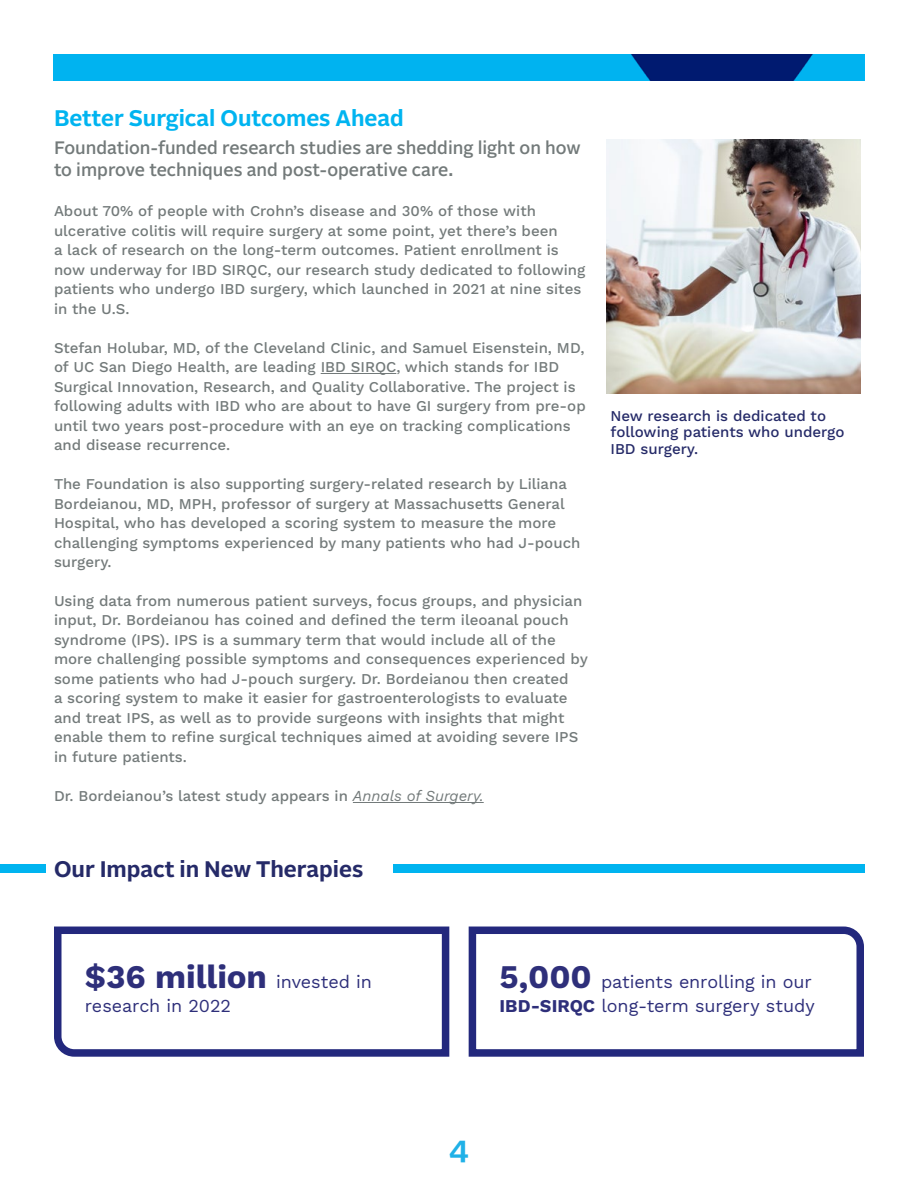
<style>
.page{position:relative;width:918px;height:1188px;background:#fff}
.page>*{position:absolute;margin:0;border:0;box-sizing:border-box;transform-origin:0 0}
.t1{font:700 33px "Work Sans";letter-spacing:-.005em;color:#2e2f7a}
.t2{font:700 30px "Alrightv 2 Normal";color:#20b1e7}
.t3{font:700 22.5px "Alrightv 2 Normal";color:#00b4f0}
.t4{font:700 22.5px "Alrightv 2 Normal";color:#252a68}
.t5{font:500 18px/22.5px "Alrightv 2 Normal";color:#737a7a}
.t6{font:18px/24px "Work Sans";letter-spacing:-.005em;color:#2e2f7a}
.t7{font:500 15px/19.5px "Work Sans";color:#737a7a}
.t8{font:500 15px/16.5px "Work Sans";color:#252a68}
.s1{font-weight:400;font-style:italic}
.s2{font-weight:400;font-size:18px}
.s3{font-weight:700;font-size:33px}
.s4{font-weight:700}
</style>
<div class="page">
<img style="left:53px;top:54px;width:812px;height:27px">
<hr style="left:321px;top:373px;width:75px;height:1px;background:#737a7a">
<hr style="left:353px;top:802px;width:131px;height:1px;background:#737a7a">
<img style="left:607px;top:139px;width:253px;height:254px">
<svg style="left:54px;top:926px;width:396px;height:131px"></svg>
<svg style="left:468px;top:926px;width:396px;height:131px"></svg>
<div style="left:393px;top:864px;width:472px;height:9px;background:#00b4f0"></div>
<div style="left:0;top:864px;width:46px;height:9px;background:#00b4f0"></div>
<h3 class="t3" style="left:54px;top:101px;width:351px">Better Surgical Outcomes Ahead</h3>
<p class="t5" style="left:54px;top:135px;width:528px">Foundation-funded research studies are shedding light on how to improve techniques and post-operative care.</p>
<p class="t7" style="left:54px;top:202px;width:533px">About 70% of people with Crohn’s disease and 30% of those with ulcerative colitis will require surgery at some point, yet there’s been<br>a lack of research on the long-term outcomes. Patient enrollment is now underway for IBD SIRQC, our research study dedicated to following patients who undergo IBD surgery, which launched in 2021 at nine sites in the U.S.</p>
<p class="t7" style="left:54px;top:338px;width:533px">Stefan Holubar, MD, of the Cleveland Clinic, and Samuel Eisenstein, MD, of UC San Diego Health, are leading IBD SIRQC, which stands for IBD Surgical Innovation, Research, and Quality Collaborative. The project is following adults with IBD who are about to have GI surgery from pre-op until two years post-procedure with an eye on tracking complications and disease recurrence.</p>
<p class="t7" style="left:54px;top:475px;width:528px">The Foundation is also supporting surgery-related research by Liliana Bordeianou, MD, MPH, professor of surgery at Massachusetts General Hospital, who has developed a scoring system to measure the more challenging symptoms experienced by many patients who had J-pouch surgery.</p>
<p class="t7" style="left:54px;top:592px;width:535px">Using data from numerous patient surveys, focus groups, and physician input, Dr. Bordeianou has coined and defined the term ileoanal pouch syndrome (IPS). IPS is a summary term that would include all of the more challenging possible symptoms and consequences experienced by some patients who had J-pouch surgery. Dr. Bordeianou then created<br>a scoring system to make it easier for gastroenterologists to evaluate and treat IPS, as well as to provide surgeons with insights that might enable them to refine surgical techniques aimed at avoiding severe IPS in future patients.</p>
<p class="t7" style="left:54px;top:787px;width:431px">Dr. Bordeianou’s latest study appears in <span class="s1">Annals of Surgery.</span></p>
<h3 class="t4" style="left:54px;top:853px;width:311px">Our Impact in New Therapies</h3>
<p class="t8" style="left:610px;top:408px;width:236px">New research is dedicated to following patients who undergo<br>IBD surgery.</p>
<h1 class="t1" style="left:85px;top:958px;width:289px">$36 million <span class="s2">invested in</span></h1>
<p class="t6" style="left:85px;top:993px;width:148px">research in 2022</p>
<p class="t6" style="left:499px;top:969px;width:317px"><span class="s3">5,000</span> patients enrolling in our<br><span class="s4">IBD-SIRQC</span> long-term surgery study</p>
<h2 class="t2" style="left:449px;top:1126px;width:21px">4</h2>
</div>
